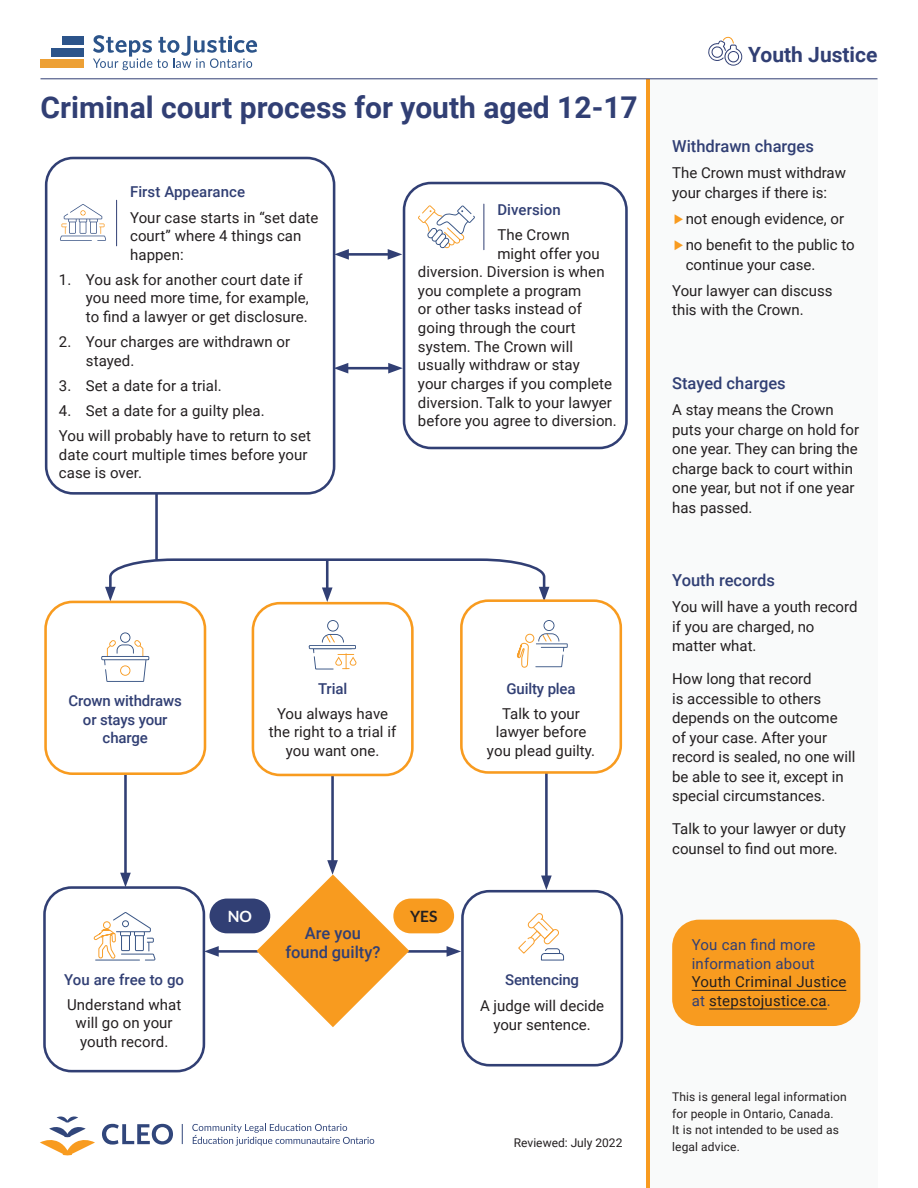
<style>
.page{position:relative;width:918px;height:1188px;background:#fff}
.page>*{position:absolute;margin:0;border:0;box-sizing:border-box;transform-origin:0 0}
.t1{font:700 30px "Roboto";color:#313f74}
.t2{font:700 21px "Roboto";color:#313f74}
.H2{font:500 16.5px/19.5px "Roboto";color:#313f74;text-align:center}
.H3{font:700 15.6px "Lato";color:#231f20}
.H3-2{font:700 15.6px "Lato";color:#fff}
.H2-2{font:15px/18.6px "Roboto";letter-spacing:.005em;color:#231f20}
.Sidebar_text{font:15px/19.5px "Roboto";color:#231f20}
.H2-3{font:500 15px/18.6px "Roboto";letter-spacing:-.01em;color:#313f74;text-align:center}
.Bullets{font:15px/19.5px "Roboto";color:#231f20}
.Paragraph{font:12px/16.5px "Roboto";letter-spacing:.01em;color:#231f20}
.s1{font-family:"Alright Sans";color:#f89b1f}
.s2{color:#313f74}
</style>
<div class="page">
<div style="left:648px;top:79px;width:230px;height:1109px;background:#f9fafa"></div>
<hr style="left:646px;top:79px;width:4px;height:1109px;background:#f89b1f">
<div style="left:51px;top:48px;width:33px;height:8px;background:#2c548a"></div>
<div style="left:40px;top:59px;width:44px;height:9px;background:#eda035"></div>
<div style="left:62px;top:37px;width:22px;height:8px;background:#2c548a"></div>
<svg style="left:93px;top:35px;width:164px;height:35px"></svg>
<svg style="left:708px;top:37px;width:34px;height:29px"></svg>
<hr style="left:40px;top:78px;width:838px;height:1px;background:#313f74">
<hr style="left:214px;top:950px;width:43px;height:3px;background:#313f74">
<svg style="left:205px;top:946px;width:14px;height:11px"></svg>
<hr style="left:408px;top:950px;width:43px;height:3px;background:#313f74">
<svg style="left:447px;top:946px;width:14px;height:11px"></svg>
<hr style="left:545px;top:746px;width:3px;height:134px;background:#313f74">
<svg style="left:541px;top:876px;width:11px;height:14px"></svg>
<hr style="left:331px;top:734px;width:3px;height:131px;background:#313f74">
<hr style="left:124px;top:743px;width:3px;height:135px;background:#313f74">
<svg style="left:120px;top:873px;width:11px;height:13px"></svg>
<hr style="left:155px;top:466px;width:3px;height:93px;background:#313f74">
<hr style="left:344px;top:253px;width:49px;height:3px;background:#313f74">
<svg style="left:388px;top:249px;width:14px;height:11px"></svg>
<svg style="left:335px;top:249px;width:14px;height:11px"></svg>
<div style="left:403px;top:182px;width:225px;height:267px;border:3px solid #313f74;border-radius:27px"></div>
<svg style="left:182px;top:1124px;width:1px;height:20px"></svg>
<svg style="left:40px;top:1116px;width:55px;height:39px"></svg>
<svg style="left:192px;top:1124px;width:182px;height:22px"></svg>
<svg style="left:102px;top:1124px;width:71px;height:21px"></svg>
<svg style="left:257px;top:860px;width:152px;height:167px"></svg>
<div style="left:45px;top:157px;width:290px;height:338px;border:3px solid #313f74;border-radius:27px"></div>
<hr style="left:484px;top:204px;width:1px;height:46px;background:#313f74">
<svg style="left:418px;top:205px;width:57px;height:44px"></svg>
<svg style="left:105px;top:557px;width:444px;height:45px"></svg>
<hr style="left:343px;top:367px;width:50px;height:2px;background:#313f74">
<svg style="left:388px;top:363px;width:15px;height:11px"></svg>
<svg style="left:334px;top:363px;width:14px;height:11px"></svg>
<div style="left:46px;top:602px;width:159px;height:172px;background:#fff;border-radius:27px"></div>
<div style="left:44px;top:601px;width:162px;height:174px;border:3px solid #f89b1f;border-radius:27px"></div>
<div style="left:253px;top:603px;width:159px;height:172px;background:#fff;border-radius:27px"></div>
<div style="left:252px;top:602px;width:162px;height:174px;border:3px solid #f89b1f;border-radius:27px"></div>
<div style="left:461px;top:601px;width:160px;height:171px;background:#fff;border-radius:27px"></div>
<div style="left:460px;top:599px;width:162px;height:175px;border:3px solid #f89b1f;border-radius:27px"></div>
<div style="left:43px;top:886px;width:162px;height:186px;border:3px solid #313f74;border-radius:27px"></div>
<div style="left:393px;top:899px;width:61px;height:34px;background:#f89b1f;border-radius:17px"></div>
<div style="left:210px;top:899px;width:60px;height:34px;background:#313f74;border-radius:17px"></div>
<div style="left:461px;top:890px;width:162px;height:176px;border:3px solid #313f74;border-radius:27px"></div>
<svg style="left:518px;top:913px;width:46px;height:48px"></svg>
<div style="left:672px;top:920px;width:188px;height:106px;background:#f89b1f;border-radius:27px"></div>
<hr style="left:692px;top:990px;width:154px;height:1px;background:#231f20">
<hr style="left:709px;top:1009px;width:118px;height:1px;background:#231f20">
<hr style="left:116px;top:200px;width:1px;height:46px;background:#313f74">
<svg style="left:60px;top:204px;width:46px;height:37px"></svg>
<svg style="left:101px;top:632px;width:48px;height:50px"></svg>
<svg style="left:309px;top:620px;width:47px;height:50px"></svg>
<svg style="left:516px;top:620px;width:52px;height:48px"></svg>
<svg style="left:93px;top:912px;width:63px;height:49px"></svg>
<h1 class="t1" style="left:40px;top:86px;width:599px">Criminal court process for youth aged 12-17</h1>
<h1 class="H2-3" style="left:130px;top:182px;width:117px">First Appearance</h1>
<h1 class="H2-2" style="left:130px;top:207px;width:190px">Your case starts in “set date court” where 4 things can happen:</h1>
<h1 class="H2-2" style="left:86px;top:270px;width:224px;text-indent:-27px">1. You ask for another court date if you need more time, for example, to find a lawyer or get disclosure.</h1>
<h1 class="H2-2" style="left:86px;top:332px;width:206px;text-indent:-27px">2. Your charges are withdrawn or stayed.</h1>
<h1 class="H2-2" style="left:59px;top:376px;width:164px">3. Set a date for a trial.</h1>
<h1 class="H2-2" style="left:59px;top:401px;width:207px">4. Set a date for a guilty plea.</h1>
<h1 class="H2-2" style="left:59px;top:426px;width:254px">You will probably have to return to set date court multiple times before your case is over.</h1>
<h1 class="H2-3" style="left:497px;top:200px;width:65px">Diversion</h1>
<h1 class="H2-2" style="left:497px;top:225px;width:74px">The Crown</h1>
<h1 class="H2-2" style="left:497px;top:243px;width:104px">might offer you</h1>
<h1 class="H2-2" style="left:418px;top:262px;width:188px">diversion. Diversion is when</h1>
<h1 class="H2-2" style="left:418px;top:281px;width:165px">you complete a program</h1>
<h1 class="H2-2" style="left:418px;top:299px;width:166px">or other tasks instead of</h1>
<h1 class="H2-2" style="left:418px;top:318px;width:159px">going through the court</h1>
<h1 class="H2-2" style="left:418px;top:337px;width:157px">system. The Crown will</h1>
<h1 class="H2-2" style="left:418px;top:355px;width:163px">usually withdraw or stay</h1>
<h1 class="H2-2" style="left:418px;top:374px;width:196px">your charges if you complete</h1>
<h1 class="H2-2" style="left:418px;top:392px;width:195px">diversion. Talk to your lawyer</h1>
<h1 class="H2-2" style="left:418px;top:411px;width:200px">before you agree to diversion.</h1>
<h1 class="H2-3" style="left:69px;top:691px;width:115px">Crown withdraws or stays your charge</h1>
<h1 class="H2-3" style="left:318px;top:678px;width:31px">Trial</h1>
<h1 class="H2-2" style="left:269px;top:703px;width:129px;text-align:center">You always have the right to a trial if you want one.</h1>
<h1 class="H2-3" style="left:506px;top:678px;width:71px">Guilty plea</h1>
<h1 class="H2-2" style="left:487px;top:703px;width:110px;text-align:center">Talk to your lawyer before you plead guilty.</h1>
<h1 class="H3-2" style="left:228px;top:908px;width:26px">NO</h1>
<h1 class="H3" style="left:410px;top:908px;width:29px">YES</h1>
<h1 class="H2-3" style="left:64px;top:970px;width:121px">You are free to go</h1>
<h1 class="H2-2" style="left:67px;top:995px;width:116px;text-align:center">Understand what will go on your youth record.</h1>
<h1 class="H2" style="left:285px;top:923px;width:97px">Are you found guilty?</h1>
<h1 class="H2-3" style="left:505px;top:970px;width:75px">Sentencing</h1>
<h1 class="H2-2" style="left:480px;top:995px;width:126px;line-height:19.5px;text-align:center">A judge will decide your sentence.</h1>
<p class="Paragraph" style="left:514px;top:1134px;width:110px">Reviewed: July 2022</p>
<h2 class="t2" style="left:748px;top:40px;width:131px">Youth Justice</h2>
<h1 class="H2" style="left:672px;top:136px;width:143px">Withdrawn charges</h1>
<p class="Sidebar_text" style="left:672px;top:163px;width:175px">The Crown must withdraw your charges if there is:</p>
<p class="Bullets" style="left:672px;top:208px;width:173px"><span class="s1">▶</span>not enough evidence, or</p>
<p class="Bullets" style="left:686px;top:235px;width:171px;text-indent:-14px"><span class="s1">▶</span>no benefit to the public to continue your case.</p>
<p class="Sidebar_text" style="left:672px;top:280px;width:162px">Your lawyer can discuss this with the Crown.</p>
<h1 class="H2" style="left:672px;top:373px;width:115px">Stayed charges</h1>
<p class="Sidebar_text" style="left:672px;top:400px;width:188px">A stay means the Crown puts your charge on hold for one year. They can bring the charge back to court within one year, but not if one year has passed.</p>
<h1 class="H2" style="left:672px;top:570px;width:104px">Youth records</h1>
<p class="Sidebar_text" style="left:672px;top:597px;width:187px">You will have a youth record if you are charged, no matter what.</p>
<p class="Sidebar_text" style="left:672px;top:669px;width:185px">How long that record<br>is accessible to others depends on the outcome<br>of your case. After your record is sealed, no one will be able to see it, except in special circumstances.</p>
<p class="Sidebar_text" style="left:672px;top:819px;width:175px">Talk to your lawyer or duty counsel to find out more.</p>
<h1 class="H2-2" style="left:692px;top:935px;width:156px"><span class="s2">You can find more information about<br></span>Youth Criminal Justice <span class="s2">at</span> stepstojustice.ca<span class="s2">.</span></h1>
<p class="Paragraph" style="left:672px;top:1088px;width:176px">This is general legal information for people in Ontario, Canada.<br>It is not intended to be used as legal advice.</p>
</div>
